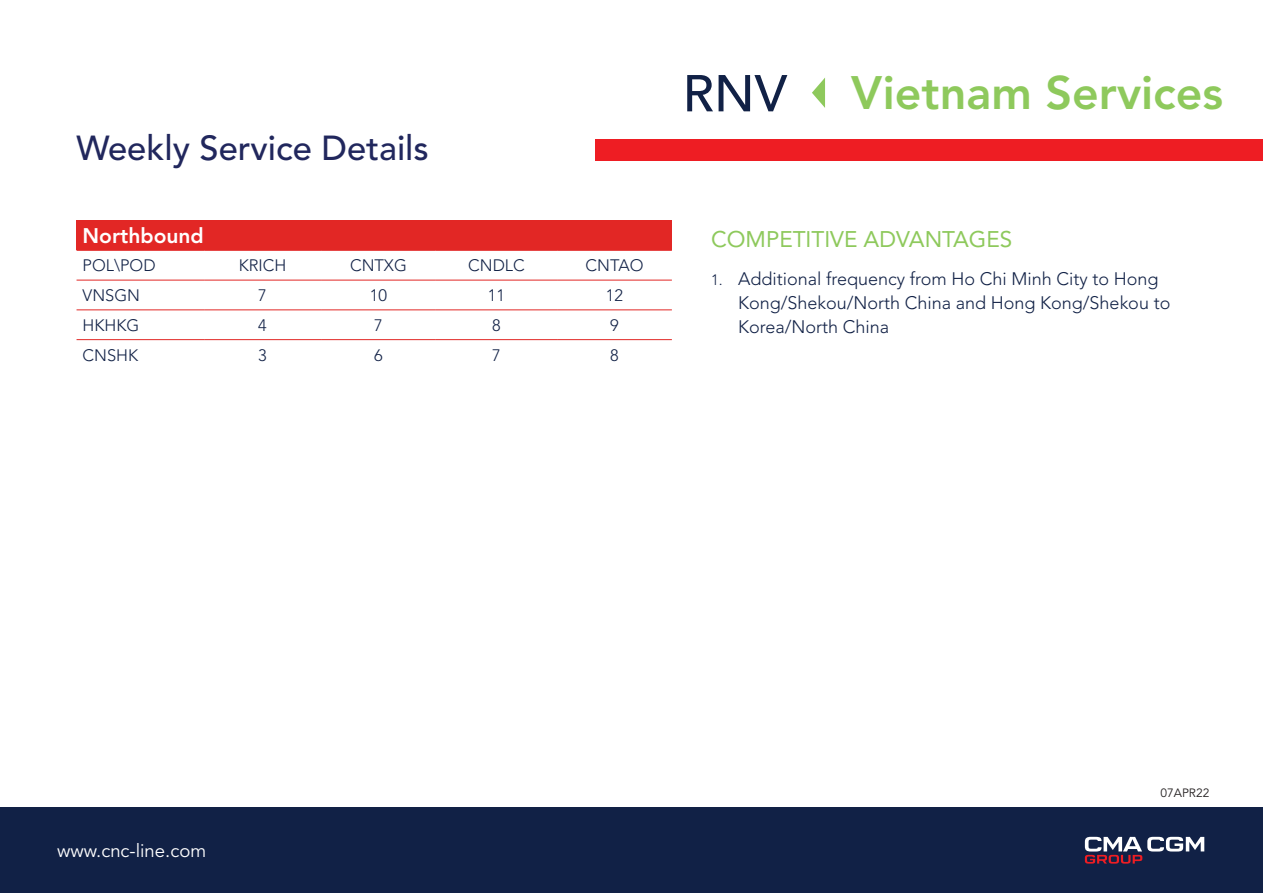
<style>
.page{position:relative;width:1263px;height:893px;background:#fff}
.page>*{position:absolute;margin:0;border:0;box-sizing:border-box;transform-origin:0 0}
.t1{font:500 51.3px "Avenir LT Std";color:#112146}
.t2{font:800 46.5px "Avenir LT Std";color:#8ec95c}
.t3{font:500 34.5px "Avenir LT Std";color:#21275d}
.t4{font:22.5px "Avenir LT Std";color:#8ec95c}
.t5{font:800 21px "Avenir LT Std";color:#fff}
.t6{font:18.6px "Avenir LT Std";color:#fff}
.t7{font:300 18px/24px "Avenir LT Std";color:#112146}
.t8{font:300 16.5px "Avenir LT Std";color:#112146}
.t9{font:12px "Avenir LT Std";color:#231f20}
.s1{font-size:15px}
</style>
<div class="page">
<div style="left:77px;top:221px;width:595px;height:29px;background:#e22725"></div>
<hr style="left:77px;top:250px;width:127px;height:1px;background:#e22725">
<hr style="left:204px;top:250px;width:117px;height:1px;background:#e22725">
<hr style="left:321px;top:250px;width:115px;height:1px;background:#e22725">
<hr style="left:436px;top:250px;width:121px;height:1px;background:#e22725">
<hr style="left:557px;top:250px;width:115px;height:1px;background:#e22725">
<hr style="left:77px;top:280px;width:127px;height:1px;background:#e22725">
<hr style="left:204px;top:280px;width:117px;height:1px;background:#e22725">
<hr style="left:321px;top:280px;width:115px;height:1px;background:#e22725">
<hr style="left:436px;top:280px;width:121px;height:1px;background:#e22725">
<hr style="left:557px;top:280px;width:115px;height:1px;background:#e22725">
<hr style="left:77px;top:309px;width:127px;height:1px;background:#e22725">
<hr style="left:204px;top:309px;width:117px;height:1px;background:#e22725">
<hr style="left:321px;top:309px;width:115px;height:1px;background:#e22725">
<hr style="left:436px;top:309px;width:121px;height:1px;background:#e22725">
<hr style="left:557px;top:309px;width:115px;height:1px;background:#e22725">
<hr style="left:77px;top:339px;width:127px;height:1px;background:#e22725">
<hr style="left:204px;top:339px;width:117px;height:1px;background:#e22725">
<hr style="left:321px;top:339px;width:115px;height:1px;background:#e22725">
<hr style="left:436px;top:339px;width:121px;height:1px;background:#e22725">
<hr style="left:557px;top:339px;width:115px;height:1px;background:#e22725">
<div style="left:0;top:807px;width:1263px;height:86px;background:#112146"></div>
<svg style="left:1085px;top:837px;width:119px;height:27px"></svg>
<svg style="left:812px;top:78px;width:13px;height:30px"></svg>
<div style="left:595px;top:139px;width:668px;height:21px;background:#ee1d23"></div>
<h3 class="t3" style="left:77px;top:128px;width:354px">Weekly Service Details</h3>
<h1 class="t1" style="left:682px;top:64px;width:106px">RNV</h1>
<h2 class="t2" style="left:851px;top:65px;width:373px">Vietnam Services</h2>
<p class="t5" style="left:83px;top:224px;width:123px">Northbound</p>
<p class="t4" style="left:711px;top:226px;width:303px">COMPETITIVE ADVANTAGES</p>
<p class="t8" style="left:83px;top:256px;width:75px">POL\POD</p>
<p class="t8" style="left:239px;top:256px;width:49px">KRICH</p>
<p class="t8" style="left:350px;top:256px;width:58px">CNTXG</p>
<p class="t8" style="left:468px;top:256px;width:58px">CNDLC</p>
<p class="t8" style="left:585px;top:256px;width:59px">CNTAO</p>
<p class="t8" style="left:83px;top:286px;width:59px">VNSGN</p>
<p class="t8" style="left:258px;top:286px;width:10px">7</p>
<p class="t8" style="left:370px;top:286px;width:19px">10</p>
<p class="t8" style="left:488px;top:286px;width:19px">11</p>
<p class="t8" style="left:606px;top:286px;width:19px">12</p>
<p class="t8" style="left:83px;top:316px;width:58px">HKHKG</p>
<p class="t8" style="left:258px;top:316px;width:10px">4</p>
<p class="t8" style="left:374px;top:316px;width:10px">7</p>
<p class="t8" style="left:492px;top:316px;width:10px">8</p>
<p class="t8" style="left:610px;top:316px;width:10px">9</p>
<p class="t8" style="left:83px;top:345px;width:57px">CNSHK</p>
<p class="t8" style="left:258px;top:345px;width:10px">3</p>
<p class="t8" style="left:374px;top:345px;width:10px">6</p>
<p class="t8" style="left:492px;top:345px;width:10px">7</p>
<p class="t8" style="left:610px;top:345px;width:10px">8</p>
<p class="t7" style="left:738px;top:267px;width:434px;text-indent:-27px"><span class="s1">1.</span> Additional frequency from Ho Chi Minh City to Hong<br>Kong/Shekou/North China and Hong Kong/Shekou to<br>Korea/North China</p>
<p class="t6" style="left:57px;top:840px;width:151px">www.cnc-line.com</p>
<p class="t9" style="left:1160px;top:786px;width:50px">07APR22</p>
</div>
